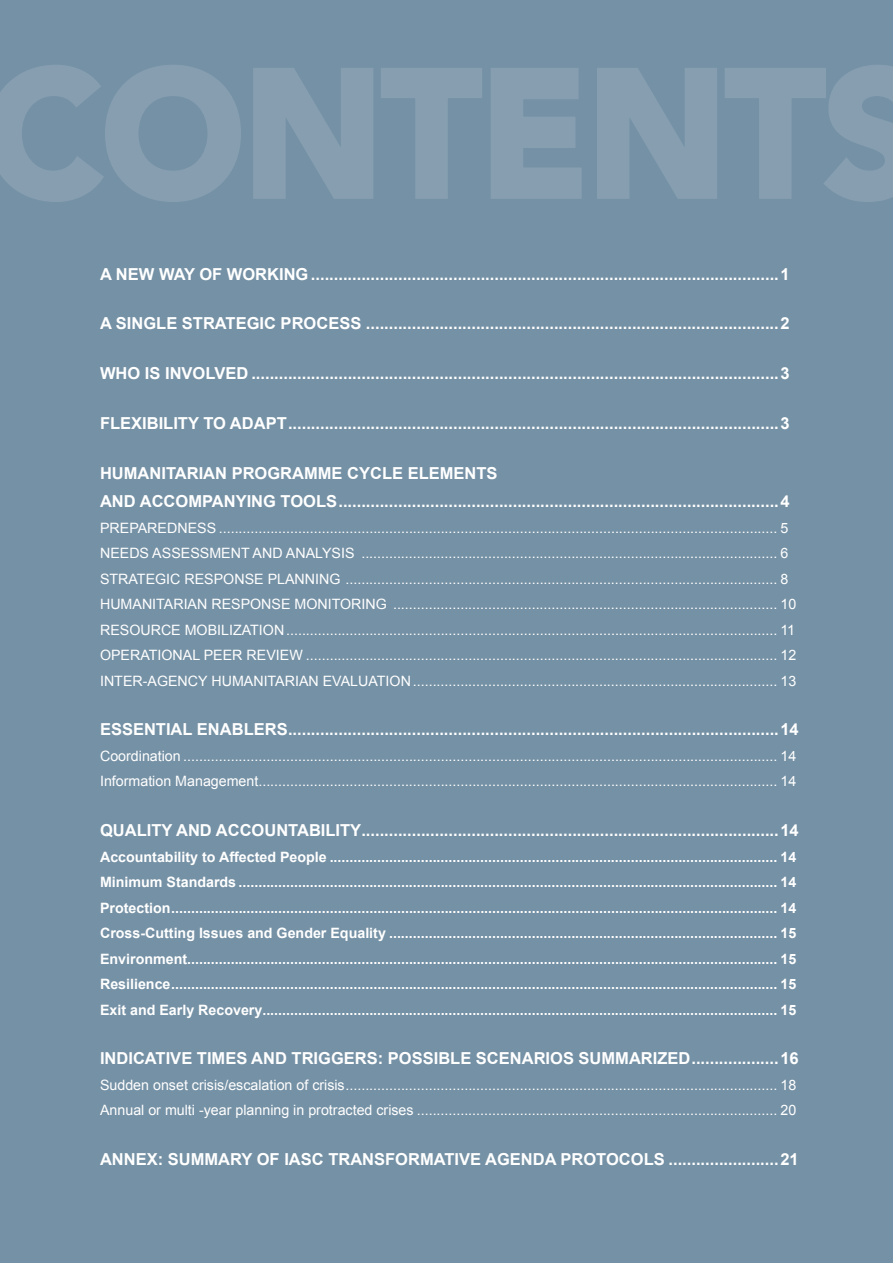
<style>
.page{position:relative;width:893px;height:1263px;background:#7591a5}
.page>*{position:absolute;margin:0;border:0;box-sizing:border-box;transform-origin:0 0}
.t1{font:700 16.5px "Arial";color:#fff}
.t2{font:14.25px/25.5px "Arial";color:#fff}
.t3{font:700 14.25px/25.5px "Arial";color:#fff;text-align:justify}
</style>
<div class="page">
<svg style="left:0;top:65px;width:893px;height:137px"></svg>
<p class="t1" style="left:100px;top:263px;width:691px">A NEW WAY OF WORKING......................................................................................................1</p>
<p class="t1" style="left:100px;top:312px;width:691px">A SINGLE STRATEGIC PROCESS ..........................................................................................2</p>
<p class="t1" style="left:100px;top:362px;width:691px">WHO IS INVOLVED ...................................................................................................................3</p>
<p class="t1" style="left:100px;top:412px;width:691px">FLEXIBILITY TO ADAPT...........................................................................................................3</p>
<p class="t1" style="left:100px;top:462px;width:49px">Humanitarian</p>
<p class="t1" style="left:232px;top:462px;width:25px">Progra</p>
<p class="t1" style="left:304px;top:462px;width:67px">mme Cycle</p>
<p class="t1" style="left:408px;top:462px;width:58px">Elements</p>
<p class="t1" style="left:100px;top:490px;width:13px">and</p>
<p class="t1" style="left:140px;top:490px;width:25px">Acco</p>
<p class="t1" style="left:188px;top:490px;width:25px">mpanying</p>
<p class="t1" style="left:281px;top:490px;width:23px">Tools</p>
<p class="t1" style="left:338px;top:490px;width:453px">................................................................................................4</p>
<p class="t2" style="left:100px;top:515px;width:698px">PREPAREDNESS ............................................................................................................................................. 5<br>NEEDS ASSESSMENT AND ANALYSIS ......................................................................................................... 6<br>STRATEGIC RESPONSE PLANNING ............................................................................................................. 8<br>HUMANITARIAN RESPONSE MONITORING ................................................................................................. 10<br>RESOURCE MOBILIZATION............................................................................................................................ 11<br>OPERATIONAL PEER REVIEW ....................................................................................................................... 12<br>INTER-AGENCY HUMANITARIAN EVALUATION............................................................................................ 13</p>
<p class="t1" style="left:100px;top:718px;width:23px">Essential</p>
<p class="t1" style="left:197px;top:718px;width:24px">Enablers</p>
<p class="t1" style="left:288px;top:718px;width:512px">...........................................................................................................14</p>
<p class="t2" style="left:100px;top:743px;width:698px">Coordination ...................................................................................................................................................... 14<br>Information Management................................................................................................................................... 14</p>
<p class="t1" style="left:100px;top:819px;width:700px">QUALITY AND ACCOUNTABILITY...........................................................................................14</p>
<p class="t3" style="left:100px;top:844px;width:698px">Accountability to Affected People ................................................................................................................. 14<br>Minimum Standards ........................................................................................................................................ 14<br>Protection......................................................................................................................................................... 14<br>Cross-Cutting Issues and Gender Equality .................................................................................................. 15<br>Environment..................................................................................................................................................... 15<br>Resilience......................................................................................................................................................... 15<br>Exit and Early Recovery.................................................................................................................................. 15</p>
<p class="t1" style="left:100px;top:1047px;width:503px">INDICATIVE TIMES AND TRIGGERS: POSSIBLE SCENARIOS SUMM</p>
<p class="t1" style="left:629px;top:1047px;width:171px">ARIZED...................16</p>
<p class="t2" style="left:100px;top:1072px;width:698px">Sudden onset crisis/escalation of crisis............................................................................................................. 18<br>Annual or multi -year planning in protracted crises ........................................................................................... 20</p>
<p class="t1" style="left:100px;top:1148px;width:93px">ANNEX: SUMM</p>
<p class="t1" style="left:218px;top:1148px;width:582px">ARY OF IASC TRANSFORMATIVE AGENDA PROTOCOLS ........................21</p>
</div>
